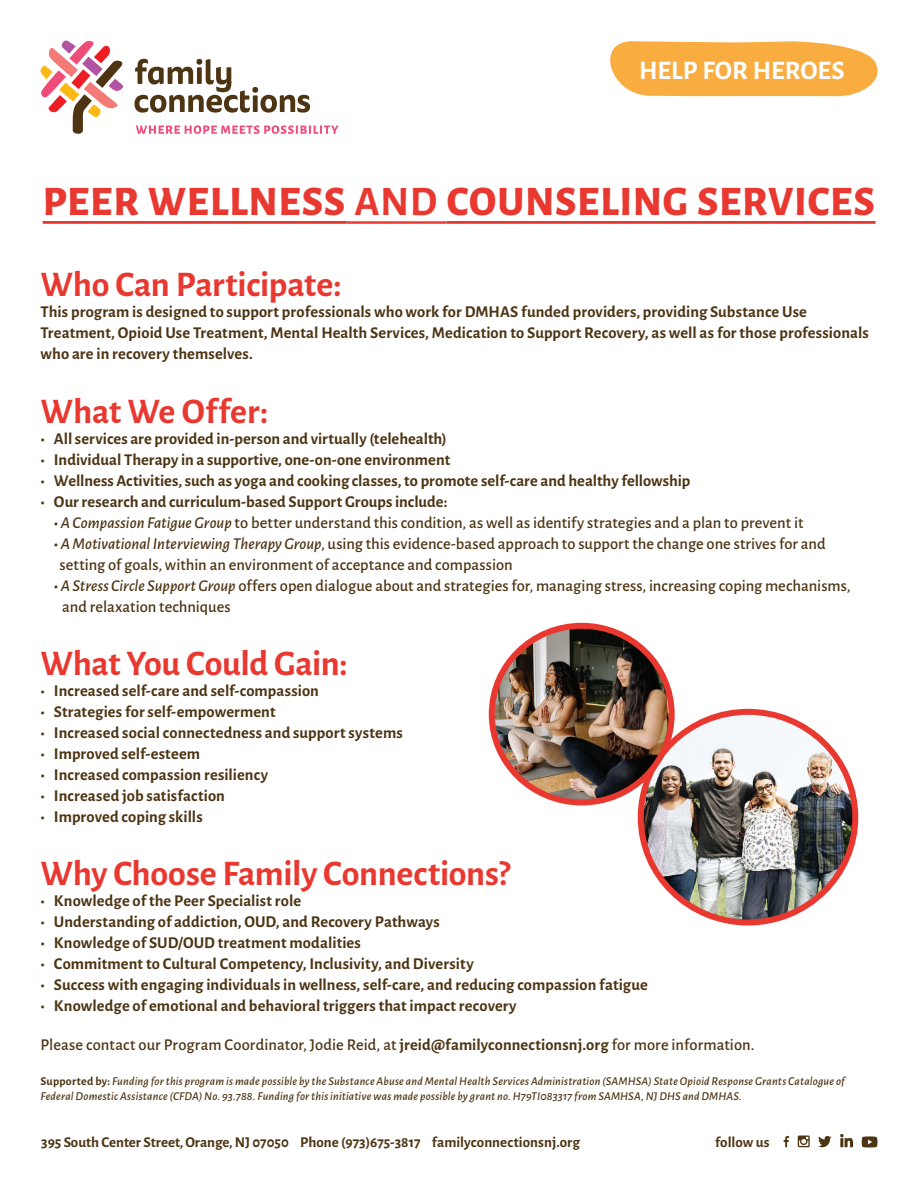
<style>
.page{position:relative;width:918px;height:1188px;background:#fff}
.page>*{position:absolute;margin:0;border:0;box-sizing:border-box;transform-origin:0 0}
.t1{font:800 42px "Alegreya Sans";letter-spacing:.02em;color:#e83830}
.t2{font:700 36px "Alegreya Sans";letter-spacing:-.005em;color:#e83830}
.t3{font:700 26.7px "Alegreya Sans";color:#fff}
.t4{font:700 16.5px/21px "Alegreya Sans";letter-spacing:.005em;color:#4d3514}
.t5{font:500 16.5px/21px "Alegreya Sans";color:#4d3514}
.t6{font:700 15px "Alegreya Sans";color:#4d3514}
.t7{font:italic 500 12px/15px "Alegreya Sans";letter-spacing:.015em;color:#4d3514}
.s1{font-weight:700}
.s2{font-style:italic}
.s3{font-weight:700;font-style:normal}
</style>
<div class="page">
<hr style="left:43px;top:221px;width:304px;height:3px;background:#e83830">
<hr style="left:347px;top:221px;width:100px;height:3px;background:#e83830">
<hr style="left:447px;top:221px;width:429px;height:3px;background:#e83830">
<svg style="left:40px;top:40px;width:84px;height:94px"></svg>
<svg style="left:134px;top:59px;width:176px;height:54px"></svg>
<svg style="left:136px;top:125px;width:202px;height:9px"></svg>
<svg style="left:610px;top:41px;width:268px;height:56px;background:#f9b555"></svg>
<img style="left:641px;top:712px;width:214px;height:207px">
<div style="left:638px;top:709px;width:220px;height:217px;border:6px solid #e83830;border-radius:50%"></div>
<svg style="left:784px;top:1136px;width:5px;height:11px"></svg>
<svg style="left:818px;top:1136px;width:13px;height:11px"></svg>
<svg style="left:798px;top:1136px;width:12px;height:11px"></svg>
<svg style="left:840px;top:1134px;width:13px;height:13px"></svg>
<svg style="left:862px;top:1136px;width:16px;height:11px"></svg>
<img style="left:492px;top:627px;width:180px;height:175px">
<div style="left:489px;top:623px;width:186px;height:182px;border:6px solid #e83830;border-radius:50%"></div>
<h3 class="t3" style="left:639px;top:51px;width:207px">HELP FOR HEROES</h3>
<h1 class="t1" style="left:43px;top:170px;width:834px">PEER WELLNESS <span class="s1">AND</span> COUNSELING SERVICES</h1>
<h2 class="t2" style="left:40px;top:258px;width:303px">Who Can Participate:</h2>
<p class="t4" style="left:40px;top:300px;width:830px">This program is designed to support professionals who work for DMHAS funded providers, providing Substance Use<br>Treatment, Opioid Use Treatment, Mental Health Services, Medication to Support Recovery, as well as for those professionals who are in recovery themselves.</p>
<h2 class="t2" style="left:40px;top:385px;width:229px">What We Offer:</h2>
<p class="t4" style="left:40px;top:427px;width:408px">• All services are provided in-person and virtually (telehealth)</p>
<p class="t4" style="left:40px;top:448px;width:411px">• Individual Therapy in a supportive, one-on-one environment</p>
<p class="t4" style="left:40px;top:469px;width:651px">• Wellness Activities, such as yoga and cooking classes, to promote self-care and healthy fellowship</p>
<p class="t4" style="left:40px;top:490px;width:409px">• Our research and curriculum-based Support Groups include:</p>
<p class="t5" style="left:54px;top:511px;width:751px"><span class="s1">•</span><span class="s2">A Compassion Fatigue Group</span> to better understand this condition, as well as identify strategies and a plan to prevent it</p>
<p class="t5" style="left:59px;top:532px;width:768px;text-indent:-5px"><span class="s1">•</span><span class="s2">A Motivational Interviewing Therapy Group</span>, using this evidence-based approach to support the change one strives for and setting of goals, within an environment of acceptance and compassion</p>
<p class="t5" style="left:62px;top:574px;width:790px;text-indent:-8px"><span class="s1">•</span><span class="s2">A Stress Circle Support Group</span> offers open dialogue about and strategies for, managing stress, increasing coping mechanisms, and relaxation techniques</p>
<h2 class="t2" style="left:40px;top:637px;width:309px">What You Could Gain:</h2>
<p class="t4" style="left:40px;top:679px;width:280px">• Increased self-care and self-compassion</p>
<p class="t4" style="left:40px;top:700px;width:237px">• Strategies for self-empowerment</p>
<p class="t4" style="left:40px;top:721px;width:364px">• Increased social connectedness and support systems</p>
<p class="t4" style="left:40px;top:742px;width:161px">• Improved self-esteem</p>
<p class="t4" style="left:40px;top:763px;width:229px">• Increased compassion resiliency</p>
<p class="t4" style="left:40px;top:784px;width:186px">• Increased job satisfaction</p>
<p class="t4" style="left:40px;top:805px;width:164px">• Improved coping skills</p>
<h2 class="t2" style="left:40px;top:847px;width:471px">Why Choose Family Connections?</h2>
<p class="t4" style="left:40px;top:889px;width:262px">• Knowledge of the Peer Specialist role</p>
<p class="t4" style="left:40px;top:910px;width:401px">• Understanding of addiction, OUD, and Recovery Pathways</p>
<p class="t4" style="left:40px;top:931px;width:322px">• Knowledge of SUD/OUD treatment modalities</p>
<p class="t4" style="left:40px;top:952px;width:435px">• Commitment to Cultural Competency, Inclusivity, and Diversity</p>
<p class="t4" style="left:40px;top:973px;width:609px">• Success with engaging individuals in wellness, self-care, and reducing compassion fatigue</p>
<p class="t4" style="left:40px;top:994px;width:478px">• Knowledge of emotional and behavioral triggers that impact recovery</p>
<p class="t5" style="left:40px;top:1034px;width:716px">Please contact our Program Coordinator, Jodie Reid, at <span class="s1">jreid@familyconnectionsnj.org</span> for more information.</p>
<p class="t7" style="left:40px;top:1073px;width:806px"><span class="s3">Supported by:</span> Funding for this program is made possible by the Substance Abuse and Mental Health Services Administration (SAMHSA) State Opioid Response Grants Catalogue of<br>Federal Domestic Assistance (CFDA) No. 93.788. Funding for this initiative was made possible by grant no. H79TI083317 from SAMHSA, NJ DHS and DMHAS.</p>
<p class="t6" style="left:41px;top:1131px;width:540px">395 South Center Street, Orange, NJ 07050 Phone (973)675-3817 familyconnectionsnj.org</p>
<p class="t6" style="left:715px;top:1131px;width:56px">follow us</p>
</div>
